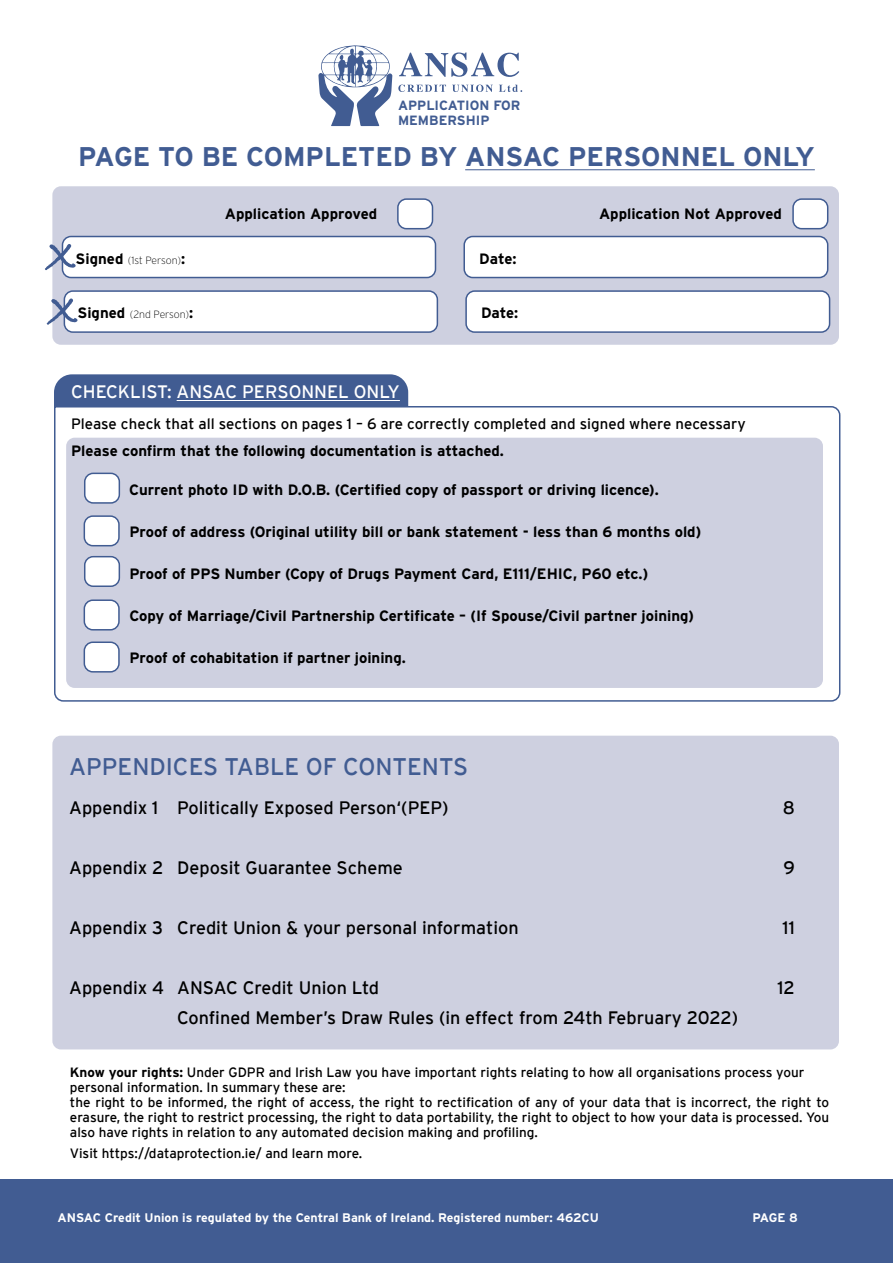
<style>
.page{position:relative;width:893px;height:1263px;background:#fff}
.page>*{position:absolute;margin:0;border:0;box-sizing:border-box;transform-origin:0 0}
.t1{font:700 27px "Interstate";color:#415c92}
.t2{font:24px "Interstate";color:#415c92}
.t3{font:18px "Interstate";color:#000}
.t4{font:18px "Interstate";color:#fff}
.t5{font:700 15px "Interstate";color:#000}
.t6{font:15px "Interstate";color:#000}
.t7{font:13.5px/15px "Interstate";color:#000}
.t8{font:700 13.35px/14.9px "Interstate";color:#415c92}
.t9{font:700 12.45px "Interstate";color:#fff}
.t10{font:200 10.5px "Interstate";letter-spacing:-.005em;color:#000}
.s1{font-weight:700;font-size:15px}
.s2{font-weight:700}
</style>
<div class="page">
<div style="left:52px;top:736px;width:787px;height:313px;background:#ced0e0;border-radius:9px"></div>
<svg style="left:318px;top:45px;width:74px;height:81px"></svg>
<svg style="left:399px;top:52px;width:120px;height:25px"></svg>
<svg style="left:398px;top:85px;width:48px;height:7px"></svg>
<svg style="left:452px;top:85px;width:41px;height:7px"></svg>
<svg style="left:499px;top:85px;width:23px;height:7px"></svg>
<div style="left:0;top:1179px;width:893px;height:84px;background:#415c92"></div>
<div style="left:52px;top:186px;width:787px;height:159px;background:#ced0e0;border-radius:9px"></div>
<div style="left:464px;top:236px;width:364px;height:42px;background:#fff;border-radius:9px"></div>
<div style="left:463px;top:236px;width:365px;height:42px;border:2px solid #415c92;border-radius:9px"></div>
<div style="left:466px;top:291px;width:364px;height:41px;background:#fff;border-radius:9px"></div>
<div style="left:465px;top:290px;width:365px;height:43px;border:2px solid #415c92;border-radius:9px"></div>
<div style="left:62px;top:236px;width:373px;height:42px;background:#fff;border-radius:9px"></div>
<div style="left:62px;top:236px;width:374px;height:42px;border:2px solid #415c92;border-radius:9px"></div>
<div style="left:64px;top:291px;width:373px;height:41px;background:#fff;border-radius:9px"></div>
<div style="left:64px;top:290px;width:374px;height:43px;border:2px solid #415c92;border-radius:9px"></div>
<div style="left:398px;top:199px;width:34px;height:30px;background:#fff;border-radius:9px"></div>
<div style="left:397px;top:198px;width:36px;height:31px;border:2px solid #415c92;border-radius:9px"></div>
<div style="left:793px;top:199px;width:35px;height:30px;background:#fff;border-radius:9px"></div>
<div style="left:792px;top:198px;width:36px;height:31px;border:2px solid #415c92;border-radius:9px"></div>
<svg style="left:45px;top:244px;width:31px;height:26px"></svg>
<svg style="left:47px;top:298px;width:31px;height:27px"></svg>
<div style="left:54px;top:374px;width:354px;height:72px;background:#415c92;border-radius:18px"></div>
<svg style="left:54px;top:405px;width:787px;height:297px"></svg>
<hr style="left:177px;top:400px;width:223px;height:1px;background:#fff">
<div style="left:66px;top:438px;width:757px;height:250px;background:#ced0e0;border-radius:9px"></div>
<div style="left:85px;top:473px;width:34px;height:30px;background:#fff;border-radius:9px"></div>
<div style="left:84px;top:473px;width:36px;height:31px;border:2px solid #415c92;border-radius:9px"></div>
<div style="left:84px;top:516px;width:35px;height:30px;background:#fff;border-radius:9px"></div>
<div style="left:84px;top:515px;width:36px;height:31px;border:2px solid #415c92;border-radius:9px"></div>
<div style="left:85px;top:557px;width:34px;height:29px;background:#fff;border-radius:9px"></div>
<div style="left:84px;top:556px;width:36px;height:31px;border:2px solid #415c92;border-radius:9px"></div>
<div style="left:84px;top:600px;width:35px;height:30px;background:#fff;border-radius:9px"></div>
<div style="left:84px;top:599px;width:36px;height:31px;border:2px solid #415c92;border-radius:9px"></div>
<div style="left:84px;top:642px;width:35px;height:30px;background:#fff;border-radius:9px"></div>
<div style="left:84px;top:641px;width:36px;height:31px;border:2px solid #415c92;border-radius:9px"></div>
<hr style="left:465px;top:169px;width:350px;height:1px;background:#415c92">
<p class="t8" style="left:398px;top:97px;width:124px">APPLICATION FOR<br>MEMBERSHIP</p>
<h1 class="t1" style="left:78px;top:142px;width:738px">PAGE TO BE COMPLETED BY ANSAC PERSONNEL ONLY</h1>
<p class="t5" style="left:225px;top:205px;width:154px">Application Approved</p>
<p class="t5" style="left:599px;top:205px;width:184px">Application Not Approved</p>
<p class="t10" style="left:76px;top:254px;width:111px"><span class="s1">Signed</span> (1st Person)<span class="s1">:</span></p>
<p class="t5" style="left:479px;top:250px;width:39px">Date:</p>
<p class="t10" style="left:78px;top:309px;width:117px"><span class="s1">Signed</span> (2nd Person)<span class="s1">:</span></p>
<p class="t5" style="left:481px;top:305px;width:39px">Date:</p>
<h3 class="t4" style="left:71px;top:382px;width:330px">CHECKLIST: ANSAC PERSONNEL ONLY</h3>
<p class="t6" style="left:71px;top:415px;width:676px">Please check that all sections on pages 1 – 6 are correctly completed and signed where necessary</p>
<p class="t5" style="left:71px;top:442px;width:434px">Please confirm that the following documentation is attached.</p>
<p class="t5" style="left:129px;top:481px;width:531px">Current photo ID with D.O.B. (Certified copy of passport or driving licence).</p>
<p class="t5" style="left:129px;top:523px;width:573px">Proof of address (Original utility bill or bank statement - less than 6 months old)</p>
<p class="t5" style="left:129px;top:565px;width:520px">Proof of PPS Number (Copy of Drugs Payment Card, E111/EHIC, P60 etc.)</p>
<p class="t5" style="left:129px;top:607px;width:566px">Copy of Marriage/Civil Partnership Certificate – (If Spouse/Civil partner joining)</p>
<p class="t5" style="left:129px;top:649px;width:278px">Proof of cohabitation if partner joining.</p>
<h2 class="t2" style="left:69px;top:753px;width:400px">APPENDICES TABLE OF CONTENTS</h2>
<h3 class="t3" style="left:69px;top:797px;width:381px">Appendix 1 Politically Exposed Person‘(PEP)</h3>
<h3 class="t3" style="left:783px;top:797px;width:14px">8</h3>
<h3 class="t3" style="left:69px;top:857px;width:335px">Appendix 2 Deposit Guarantee Scheme</h3>
<h3 class="t3" style="left:783px;top:857px;width:13px">9</h3>
<h3 class="t3" style="left:69px;top:917px;width:451px">Appendix 3 Credit Union &amp; your personal information</h3>
<h3 class="t3" style="left:783px;top:917px;width:14px">11</h3>
<h3 class="t3" style="left:69px;top:977px;width:311px">Appendix 4 ANSAC Credit Union Ltd</h3>
<h3 class="t3" style="left:777px;top:977px;width:19px">12</h3>
<h3 class="t3" style="left:177px;top:1007px;width:563px">Confined Member’s Draw Rules (in effect from 24th February 2022)</h3>
<p class="t7" style="left:70px;top:1064px;width:761px"><span class="s2">Know your rights:</span> Under GDPR and Irish Law you have important rights relating to how all organisations process your personal information. In summary these are:<br>the right to be informed, the right of access, the right to rectification of any of your data that is incorrect, the right to erasure, the right to restrict processing, the right to data portability, the right to object to how your data is processed. You also have rights in relation to any automated decision making and profiling.</p>
<p class="t7" style="left:70px;top:1145px;width:294px">Visit https://dataprotection.ie/ and learn more.</p>
<p class="t9" style="left:57px;top:1210px;width:543px">ANSAC Credit Union is regulated by the Central Bank of Ireland. Registered number: 462CU</p>
<p class="t9" style="left:752px;top:1210px;width:47px">PAGE 8</p>
</div>
